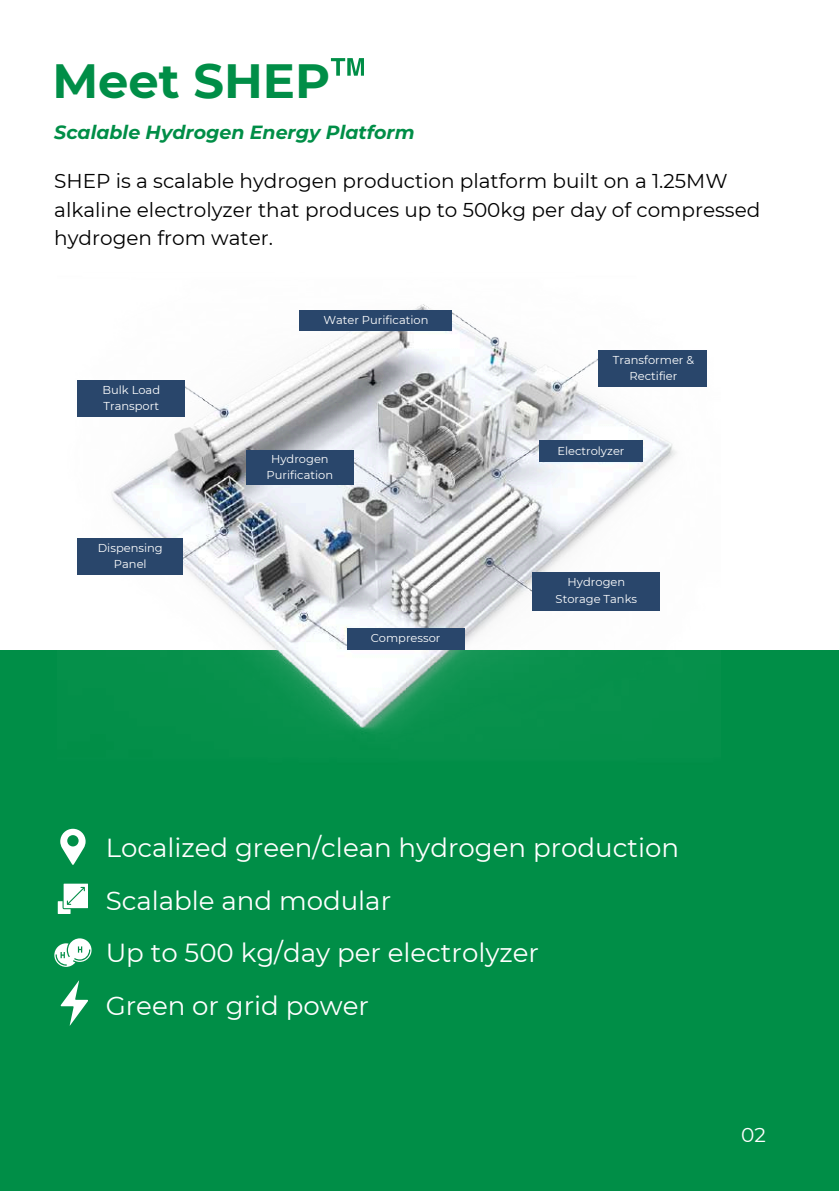
<style>
.page{position:relative;width:839px;height:1191px;background:#fff}
.page>*{position:absolute;margin:0;border:0;box-sizing:border-box;transform-origin:0 0}
.t1{font:700 48px "Montserrat";color:#008e47}
.t2{font:26px/52.4px "Montserrat";color:#fff}
.t3{font:20px/28.4px "Montserrat";color:#000}
.t4{font:20px "Montserrat";color:#fff}
.t5{font:italic 700 19px "Montserrat";color:#008e47}
.t6{font:11.4px/16.2px "Montserrat";color:#fff;text-align:center}
</style>
<div class="page">
<div style="left:0;top:650px;width:838px;height:541px;background:#008e47"></div>
<img style="left:77px;top:304px;width:630px;height:433px">
<div style="left:78px;top:381px;width:107px;height:36px;background:#29466b"></div>
<div style="left:78px;top:539px;width:105px;height:36px;background:#29466b"></div>
<div style="left:246px;top:450px;width:108px;height:35px;background:#29466b"></div>
<div style="left:300px;top:311px;width:152px;height:20px;background:#29466b"></div>
<div style="left:598px;top:351px;width:109px;height:36px;background:#29466b"></div>
<div style="left:539px;top:440px;width:103px;height:22px;background:#29466b"></div>
<div style="left:532px;top:572px;width:128px;height:38px;background:#29466b"></div>
<div style="left:347px;top:628px;width:117px;height:21px;background:#29466b"></div>
<svg style="left:331px;top:58px;width:33px;height:18px"></svg>
<svg style="left:54px;top:938px;width:37px;height:29px"></svg>
<svg style="left:58px;top:884px;width:30px;height:30px"></svg>
<svg style="left:61px;top:981px;width:27px;height:44px"></svg>
<svg style="left:60px;top:829px;width:26px;height:36px"></svg>
<h1 class="t1" style="left:52px;top:51px;width:279px">Meet SHEP</h1>
<h3 class="t5" style="left:54px;top:120px;width:362px">Scalable Hydrogen Energy Platform</h3>
<h3 class="t3" style="left:54px;top:167px;width:707px">SHEP is a scalable hydrogen production platform built on a 1.25MW alkaline electrolyzer that produces up to 500kg per day of compressed hydrogen from water.</h3>
<p class="t6" style="left:102px;top:382px;width:59px;text-align:left">Bulk Load<br>Transport</p>
<p class="t6" style="left:98px;top:540px;width:66px">Dispensing<br>Panel</p>
<p class="t6" style="left:323px;top:312px;width:107px">Water Purification</p>
<p class="t6" style="left:266px;top:451px;width:68px">Hydrogen<br>Purification</p>
<p class="t6" style="left:370px;top:630px;width:71px">Compressor</p>
<p class="t6" style="left:613px;top:352px;width:83px">Transformer &amp;<br>Rectifier</p>
<p class="t6" style="left:557px;top:442px;width:69px">Electrolyzer</p>
<p class="t6" style="left:555px;top:574px;width:83px">Hydrogen<br>Storage Tanks</p>
<h2 class="t2" style="left:106px;top:822px;width:575px">Localized green/clean hydrogen production<br>Scalable and modular<br>Up to 500 kg/day per electrolyzer<br>Green or grid power</h2>
<h3 class="t4" style="left:741px;top:1122px;width:26px">02</h3>
</div>
